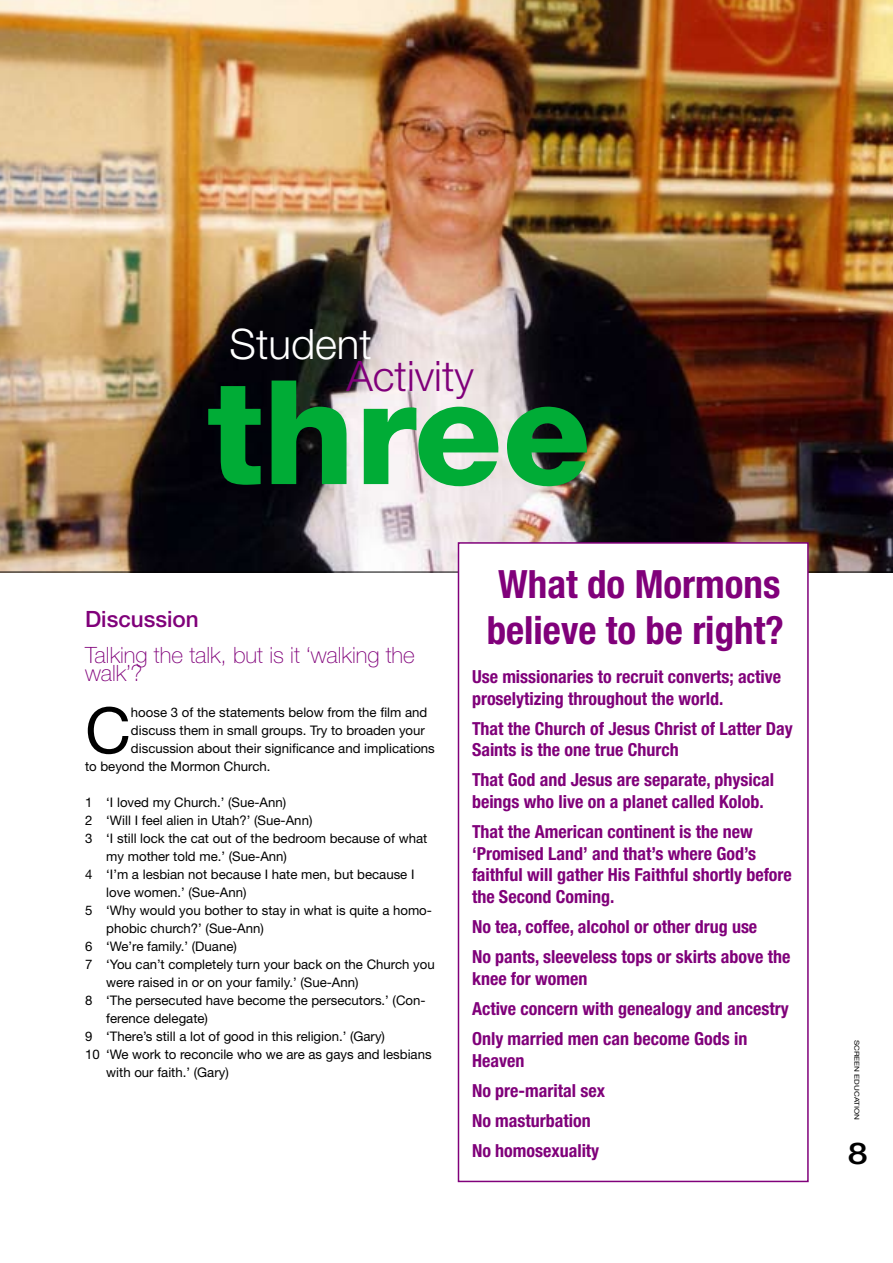
<style>
.page{position:relative;width:893px;height:1263px;background:#fff}
.page>*{position:absolute;margin:0;border:0;box-sizing:border-box;transform-origin:0 0}
.t1{font:800 144.9px "Helvetica Neue";color:#00ac36}
.t2{font:63.6px "Helvetica Neue";color:#000}
.t3{font:300 42px "Helvetica Neue";color:#80007a}
.t4{font:300 42px "Helvetica Neue";color:#fff}
.t5{font:700 condensed 39px/46.8px "Helvetica Neue";color:#80007a}
.t6{font:100 22.5px/18px "Helvetica Neue";color:#80007a}
.t7{font:500 22.5px "Helvetica Neue";color:#80007a}
.t8{font:700 condensed 18px/21.6px "Helvetica Neue";color:#80007a}
.t9{font:13.2px "Helvetica Neue";color:#000}
.t10{font:6.75px "Helvetica Neue";color:#000;scale:1.2 1}
</style>
<div class="page">
<img style="left:0;top:0;width:893px;height:572px">
<div style="left:458px;top:543px;width:350px;height:638px;background:#fff"></div>
<div style="left:458px;top:542px;width:351px;height:640px;border:2px solid #80007a"></div>
<h3 class="t4" style="left:230px;top:318px;width:144px">Student</h3>
<h3 class="t3" style="left:346px;top:350px;width:129px">Activity</h3>
<h1 class="t1" style="left:207px;top:346px;width:385px">three</h1>
<h3 class="t7" style="left:85px;top:606px;width:115px">Discussion</h3>
<h3 class="t6" style="left:85px;top:646px;width:331px">Talking the talk, but is it ‘walking the walk’?</h3>
<h2 class="t2" style="left:85px;top:692px;width:47px">C</h2>
<p class="t9" style="left:131px;top:704px;width:298px">hoose 3 of the statements below from the film and</p>
<p class="t9" style="left:131px;top:722px;width:295px">discuss them in small groups. Try to broaden your</p>
<p class="t9" style="left:131px;top:740px;width:305px">discussion about their significance and implications</p>
<p class="t9" style="left:85px;top:758px;width:187px">to beyond the Mormon Church.</p>
<p class="t9" style="left:85px;top:794px;width:203px">1 ‘I loved my Church.’ (Sue-Ann)</p>
<p class="t9" style="left:85px;top:812px;width:229px">2 ‘Will I feel alien in Utah?’ (Sue-Ann)</p>
<p class="t9" style="left:85px;top:830px;width:344px">3 ‘I still lock the cat out of the bedroom because of what</p>
<p class="t9" style="left:106px;top:848px;width:182px">my mother told me.’ (Sue-Ann)</p>
<p class="t9" style="left:85px;top:866px;width:331px">4 ‘I’m a lesbian not because I hate men, but because I</p>
<p class="t9" style="left:106px;top:884px;width:142px">love women.’ (Sue-Ann)</p>
<p class="t9" style="left:85px;top:902px;width:348px">5 ‘Why would you bother to stay in what is quite a homo-</p>
<p class="t9" style="left:106px;top:920px;width:159px">phobic church?’ (Sue-Ann)</p>
<p class="t9" style="left:85px;top:938px;width:153px">6 ‘We’re family.’ (Duane)</p>
<p class="t9" style="left:85px;top:956px;width:351px">7 ‘You can’t completely turn your back on the Church you</p>
<p class="t9" style="left:106px;top:974px;width:254px">were raised in or on your family.’ (Sue-Ann)</p>
<p class="t9" style="left:85px;top:992px;width:342px">8 ‘The persecuted have become the persecutors.’ (Con-</p>
<p class="t9" style="left:106px;top:1010px;width:103px">ference delegate)</p>
<p class="t9" style="left:85px;top:1028px;width:301px">9 ‘There’s still a lot of good in this religion.’ (Gary)</p>
<p class="t9" style="left:85px;top:1046px;width:348px">10 ‘We work to reconcile who we are as gays and lesbians</p>
<p class="t9" style="left:106px;top:1064px;width:124px">with our faith.’ (Gary)</p>
<h3 class="t5" style="left:487px;top:560px;width:299px">What do Mormons believe to be right?</h3>
<h3 class="t8" style="left:472px;top:666px;width:310px">Use missionaries to recruit converts; active proselytizing throughout the world.</h3>
<h3 class="t8" style="left:472px;top:717px;width:322px">That the Church of Jesus Christ of Latter Day<br>Saints is the one true Church</h3>
<h3 class="t8" style="left:472px;top:769px;width:304px">That God and Jesus are separate, physical beings who live on a planet called Kolob.</h3>
<h3 class="t8" style="left:472px;top:821px;width:321px">That the American continent is the new ‘Promised Land’ and that’s where God’s faithful will gather His Faithful shortly before the Second Coming.</h3>
<h3 class="t8" style="left:472px;top:911px;width:320px;line-height:30.2px">No tea, coffee, alcohol or other drug use<br>No pants, sleeveless tops or skirts above the</h3>
<h3 class="t8" style="left:472px;top:963px;width:318px;line-height:30.2px">knee for women<br>Active concern with genealogy and ancestry<br>Only married men can become Gods in</h3>
<h3 class="t8" style="left:472px;top:1045px;width:134px;line-height:30.2px">Heaven<br>No pre-marital sex<br>No masturbation<br>No homosexuality</h3>
<p class="t10" style="left:861px;top:1039px;width:68px;rotate:90deg">SCREEN EDUCATION</p>
</div>
